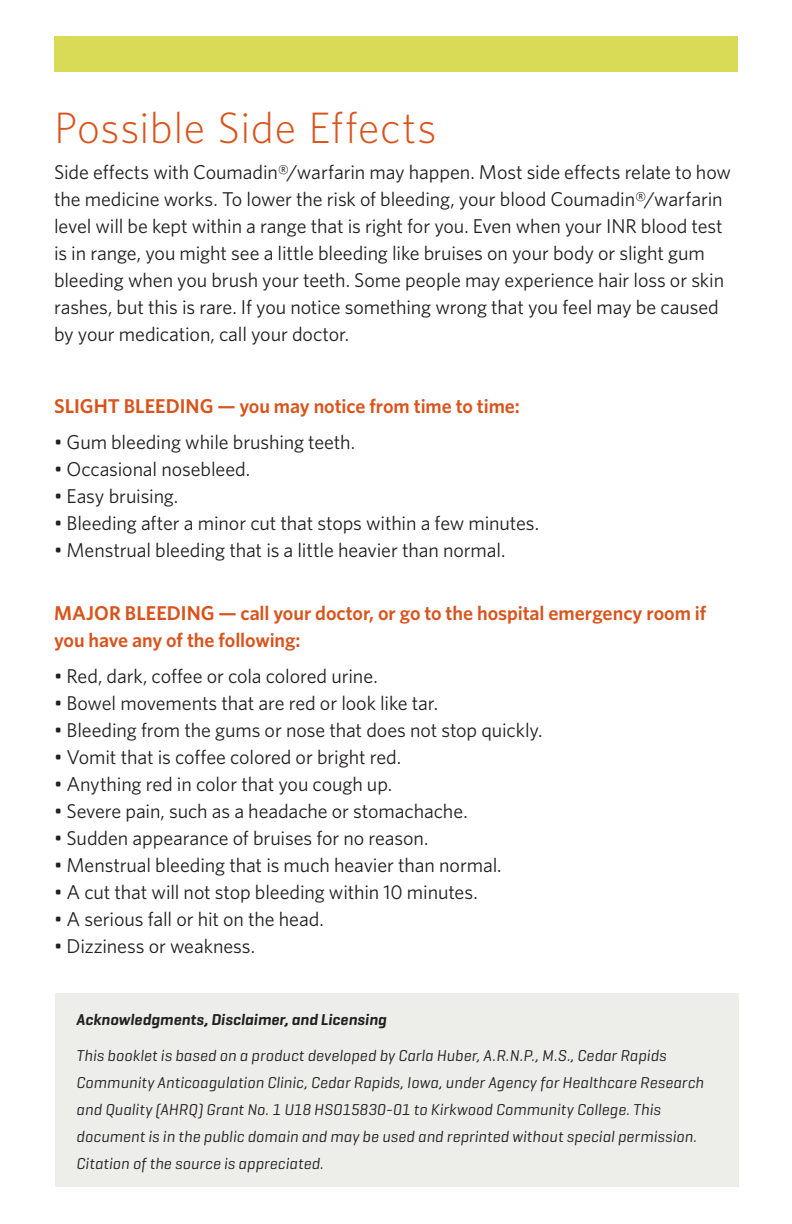
<style>
.page{position:relative;width:792px;height:1224px;background:#fff}
.page>*{position:absolute;margin:0;border:0;box-sizing:border-box;transform-origin:0 0}
._10_Section_head{font:300 44px "Whitney";letter-spacing:.01em;color:#d9531c}
._14_Body{font:20px/27px "Whitney";letter-spacing:-.005em;color:#231f20}
._14_Body-2{font:600 20px/27px "Whitney";letter-spacing:-.005em;color:#d9531c}
._14_Body-3{font:italic 16px/27px "Geogrotesque";letter-spacing:.01em;color:#231f20}
._14_Body-4{font:italic 600 16px "Geogrotesque";letter-spacing:.005em;color:#231f20}
</style>
<div class="page">
<div style="left:54px;top:36px;width:684px;height:36px;background:#d9da55"></div>
<div style="left:55px;top:993px;width:683px;height:194px;background:#ededea"></div>
<p class="_10_Section_head" style="left:54px;top:99px;width:384px">Possible Side Effects</p>
<p class="_14_Body" style="left:54px;top:158px;width:679px">Side effects with Coumadin®/warfarin may happen. Most side effects relate to how the medicine works. To lower the risk of bleeding, your blood Coumadin®/warfarin level will be kept within a range that is right for you. Even when your INR blood test is in range, you might see a little bleeding like bruises on your body or slight gum bleeding when you brush your teeth. Some people may experience hair loss or skin rashes, but this is rare. If you notice something wrong that you feel may be caused by your medication, call your doctor.</p>
<p class="_14_Body-2" style="left:54px;top:393px;width:468px">SLIGHT BLEEDING — you may notice from time to time:</p>
<p class="_14_Body" style="left:54px;top:428px;width:303px">• Gum bleeding while brushing teeth.</p>
<p class="_14_Body" style="left:54px;top:455px;width:198px">• Occasional nosebleed.</p>
<p class="_14_Body" style="left:54px;top:482px;width:126px">• Easy bruising.</p>
<p class="_14_Body" style="left:54px;top:509px;width:487px">• Bleeding after a minor cut that stops within a few minutes.</p>
<p class="_14_Body" style="left:54px;top:536px;width:453px">• Menstrual bleeding that is a little heavier than normal.</p>
<p class="_14_Body-2" style="left:54px;top:600px;width:654px">MAJOR BLEEDING — call your doctor, or go to the hospital emergency room if you have any of the following:</p>
<p class="_14_Body" style="left:54px;top:662px;width:325px">• Red, dark, coffee or cola colored urine.</p>
<p class="_14_Body" style="left:54px;top:689px;width:386px">• Bowel movements that are red or look like tar.</p>
<p class="_14_Body" style="left:54px;top:716px;width:490px">• Bleeding from the gums or nose that does not stop quickly.</p>
<p class="_14_Body" style="left:54px;top:743px;width:349px">• Vomit that is coffee colored or bright red.</p>
<p class="_14_Body" style="left:54px;top:770px;width:340px">• Anything red in color that you cough up.</p>
<p class="_14_Body" style="left:54px;top:797px;width:415px">• Severe pain, such as a headache or stomachache.</p>
<p class="_14_Body" style="left:54px;top:824px;width:376px">• Sudden appearance of bruises for no reason.</p>
<p class="_14_Body" style="left:54px;top:851px;width:449px">• Menstrual bleeding that is much heavier than normal.</p>
<p class="_14_Body" style="left:54px;top:878px;width:425px">• A cut that will not stop bleeding within 10 minutes.</p>
<p class="_14_Body" style="left:54px;top:905px;width:271px">• A serious fall or hit on the head.</p>
<p class="_14_Body" style="left:54px;top:932px;width:203px">• Dizziness or weakness.</p>
<p class="_14_Body-4" style="left:76px;top:1010px;width:312px">Acknowledgments, Disclaimer, and Licensing</p>
<p class="_14_Body-3" style="left:76px;top:1042px;width:629px">This booklet is based on a product developed by Carla Huber, A.R.N.P., M.S., Cedar Rapids Community Anticoagulation Clinic, Cedar Rapids, Iowa, under Agency for Healthcare Research and Quality (AHRQ) Grant No. 1 U18 HSO15830-01 to Kirkwood Community College. This document is in the public domain and may be used and reprinted without special permission.<br>Citation of the source is appreciated.</p>
</div>
